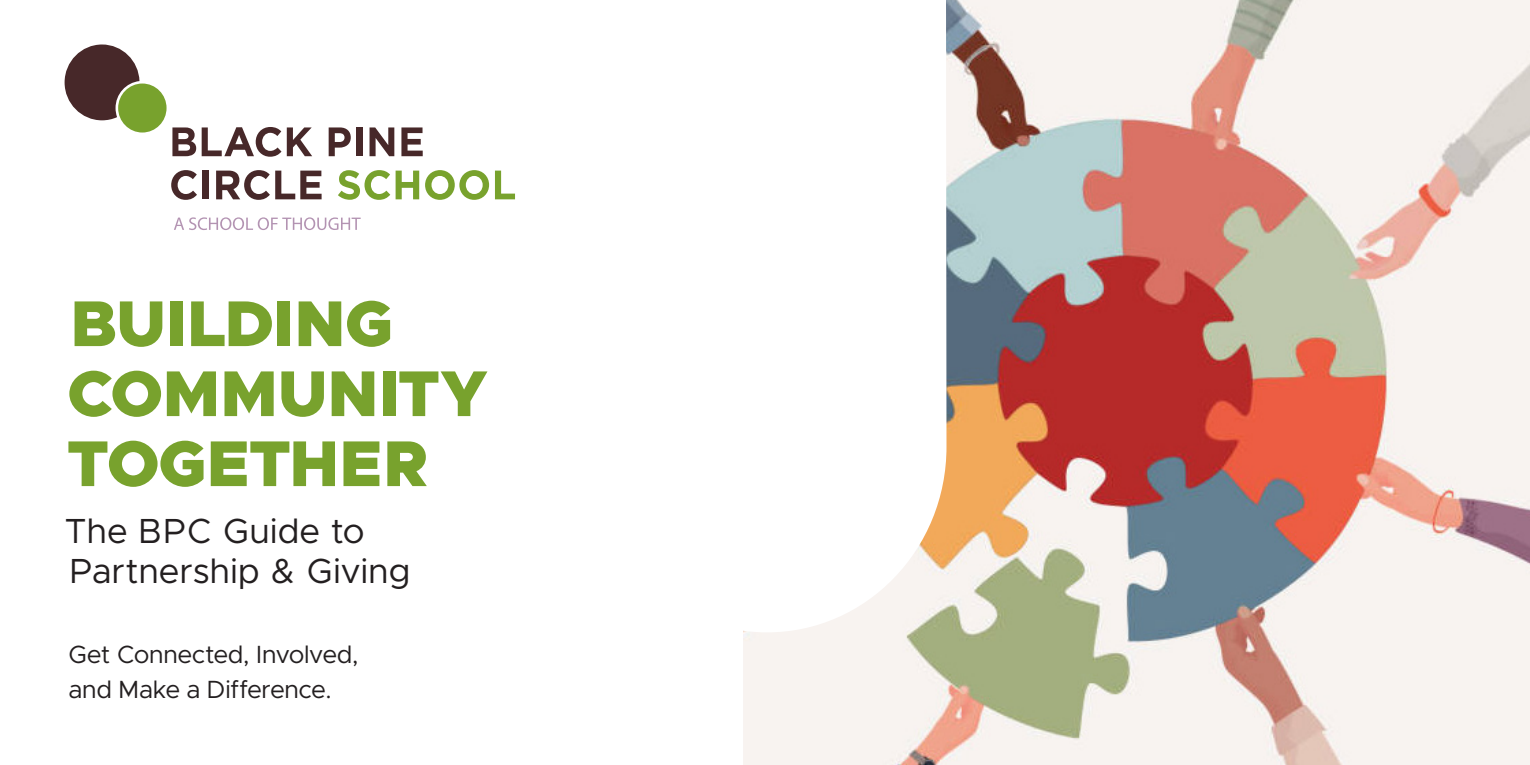
<style>
.page{position:relative;width:1530px;height:765px;background:#fff}
.page>*{position:absolute;margin:0;border:0;box-sizing:border-box;transform-origin:0 0}
.t1{font:900 65px/70px "Metropolis";color:#78a22d}
.t2{font:35px/40px "Metropolis";letter-spacing:.03em;color:#231f20}
.t3{font:25px/35px "Metropolis";letter-spacing:.01em;color:#231f20}
</style>
<div class="page">
<img style="left:743px;top:0;width:787px;height:765px">
<svg style="left:172px;top:127px;width:24px;height:29px"></svg>
<svg style="left:202px;top:127px;width:79px;height:30px"></svg>
<svg style="left:287px;top:127px;width:25px;height:29px"></svg>
<svg style="left:329px;top:127px;width:22px;height:29px"></svg>
<div style="left:356px;top:127px;width:6px;height:29px;background:#472829"></div>
<svg style="left:370px;top:127px;width:24px;height:29px"></svg>
<svg style="left:401px;top:127px;width:22px;height:29px"></svg>
<svg style="left:171px;top:170px;width:26px;height:30px"></svg>
<div style="left:203px;top:171px;width:6px;height:28px;background:#472829"></div>
<svg style="left:216px;top:170px;width:106px;height:30px"></svg>
<svg style="left:338px;top:170px;width:52px;height:30px"></svg>
<svg style="left:396px;top:171px;width:23px;height:28px"></svg>
<svg style="left:425px;top:170px;width:64px;height:30px"></svg>
<svg style="left:495px;top:171px;width:20px;height:28px"></svg>
<svg style="left:174px;top:217px;width:187px;height:13px"></svg>
<div style="left:118px;top:84px;width:49px;height:49px;background:#78a22d;border-radius:50%"></div>
<svg style="left:65px;top:45px;width:74px;height:75px"></svg>
<p class="t1" style="left:67px;top:289px;width:422px">BUILDING<br>COMMUNITY<br>TOGETHER</p>
<p class="t2" style="left:64px;top:511px;width:347px">The BPC Guide to<br>Partnership &amp; Giving</p>
<p class="t3" style="left:68px;top:636px;width:291px">Get Connected, Involved, and Make a Difference.</p>
</div>
